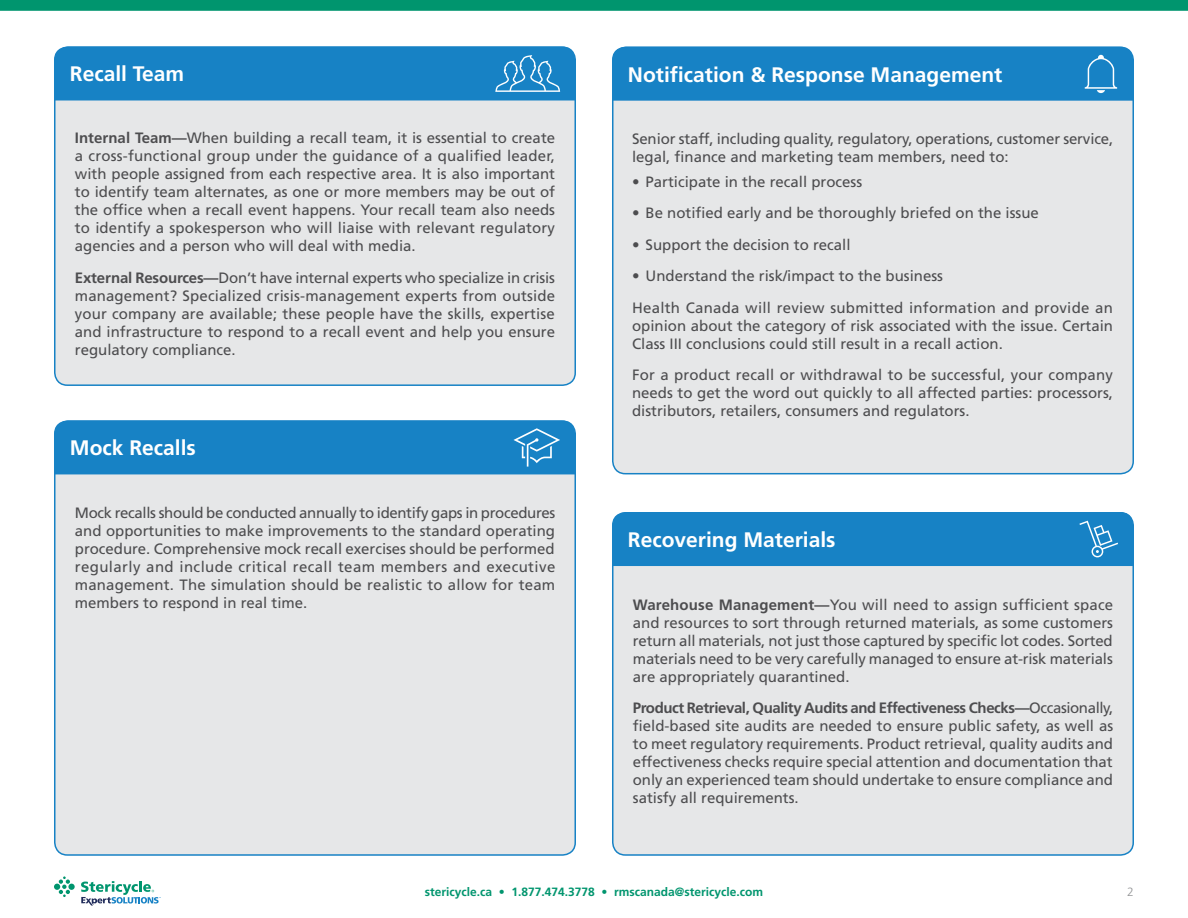
<style>
.page{position:relative;width:1188px;height:918px;background:#fff}
.page>*{position:absolute;margin:0;border:0;box-sizing:border-box;transform-origin:0 0}
.t1{font:700 21px "Frutiger LT Std";color:#fff}
.t2{font:15px/18px "Frutiger LT Std";color:#4d4d4f;text-align:justify}
.t3{font:15px/31.5px "Frutiger LT Std";letter-spacing:.02em;color:#4d4d4f}
.t4{font:700 12px "Frutiger LT Std";color:#00956e}
.t5{font:300 12px "Frutiger LT Std";color:#636466}
.s1{font-weight:700}
</style>
<div class="page">
<div style="left:68px;top:884px;width:7px;height:6px;background:#00956e;border-radius:50%"></div>
<svg style="left:54px;top:876px;width:16px;height:21px"></svg>
<svg style="left:81px;top:881px;width:80px;height:25px"></svg>
<div style="left:55px;top:47px;width:520px;height:338px;background:#e6e7e8;border-radius:13px"></div>
<div style="left:613px;top:47px;width:520px;height:427px;background:#e6e7e8;border-radius:13px"></div>
<div style="left:55px;top:421px;width:520px;height:434px;background:#e6e7e8;border-radius:13px"></div>
<div style="left:1px;top:1px;width:1186px;height:9px;background:#00956e"></div>
<div style="left:0;top:0;width:1188px;height:11px;border:2px solid #00956e"></div>
<div style="left:55px;top:46px;width:520px;height:54px;background:#1782c5"></div>
<div style="left:55px;top:420px;width:520px;height:54px;background:#1782c5"></div>
<div style="left:613px;top:47px;width:520px;height:54px;background:#1782c5"></div>
<div style="left:613px;top:513px;width:520px;height:342px;background:#e6e7e8;border-radius:13px"></div>
<div style="left:613px;top:512px;width:520px;height:54px;background:#1782c5"></div>
<h1 class="t1" style="left:70px;top:62px;width:116px">Recall Team</h1>
<h1 class="t1" style="left:628px;top:62px;width:376px">Notification &amp; Response Management</h1>
<p class="t2" style="left:75px;top:129px;width:482px"><span class="s1">Internal Team—</span>When building a recall team, it is essential to create a cross-functional group under the guidance of a qualified leader, with people assigned from each respective area. It is also important to identify team alternates, as one or more members may be out of the office when a recall event happens. Your recall team also needs to identify a spokesperson who will liaise with relevant regulatory agencies and a person who will deal with media.</p>
<p class="t2" style="left:75px;top:268px;width:482px"><span class="s1">External Resources—</span>Don’t have internal experts who specialize in crisis management? Specialized crisis-management experts from outside your company are available; these people have the skills, expertise and infrastructure to respond to a recall event and help you ensure regulatory compliance.</p>
<h1 class="t1" style="left:70px;top:436px;width:127px">Mock Recalls</h1>
<p class="t2" style="left:75px;top:504px;width:482px">Mock recalls should be conducted annually to identify gaps in procedures and opportunities to make improvements to the standard operating procedure. Comprehensive mock recall exercises should be performed regularly and include critical recall team members and executive management. The simulation should be realistic to allow for team members to respond in real time.</p>
<p class="t2" style="left:632px;top:130px;width:483px">Senior staff, including quality, regulatory, operations, customer service, legal, finance and marketing team members, need to:</p>
<p class="t2" style="left:632px;top:173px;width:232px">• Participate in the recall process</p>
<p class="t2" style="left:632px;top:204px;width:408px">• Be notified early and be thoroughly briefed on the issue</p>
<p class="t2" style="left:632px;top:236px;width:220px">• Support the decision to recall</p>
<p class="t3" style="left:632px;top:260px;width:482px">• Understand the risk/impact to the business<br>Health Canada will review submitted information and provide an</p>
<p class="t2" style="left:632px;top:317px;width:483px">opinion about the category of risk associated with the issue. Certain<br>Class III conclusions could still result in a recall action.</p>
<p class="t2" style="left:632px;top:366px;width:483px">For a product recall or withdrawal to be successful, your company needs to get the word out quickly to all affected parties: processors, distributors, retailers, consumers and regulators.</p>
<h1 class="t1" style="left:628px;top:527px;width:209px">Recovering Materials</h1>
<p class="t2" style="left:633px;top:596px;width:482px"><span class="s1">Warehouse Management—</span>You will need to assign sufficient space and resources to sort through returned materials, as some customers return all materials, not just those captured by specific lot codes. Sorted materials need to be very carefully managed to ensure at-risk materials are appropriately quarantined.</p>
<p class="t2" style="left:633px;top:699px;width:482px"><span class="s1">Product Retrieval, Quality Audits and Effectiveness Checks—</span>Occasionally, field-based site audits are needed to ensure public safety, as well as to meet regulatory requirements. Product retrieval, quality audits and effectiveness checks require special attention and documentation that only an experienced team should undertake to ensure compliance and satisfy all requirements.</p>
<p class="t4" style="left:425px;top:884px;width:340px">stericycle.ca • 1.877.474.3778 • rmscanada@stericycle.com</p>
<p class="t5" style="left:1127px;top:885px;width:8px">2</p>
</div>
